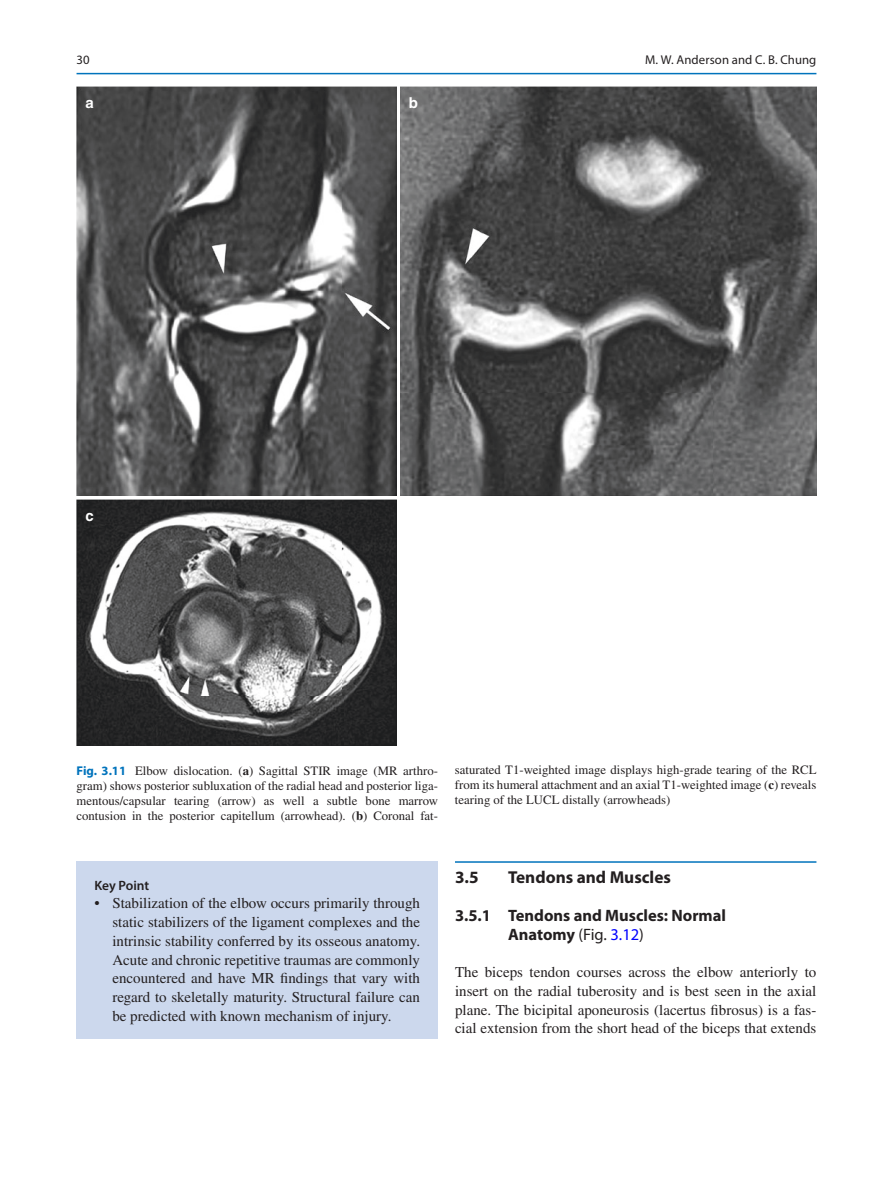
<style>
.page{position:relative;width:893px;height:1187px;background:#fff}
.page>*{position:absolute;margin:0;border:0;box-sizing:border-box;transform-origin:0 0}
.t1{font:700 17.25px "Myriad Pro";color:#231f20}
.t2{font:700 16.5px/18.8px "Myriad Pro";color:#231f20}
.t3{font:15px/18.8px "Times LT Std";color:#231f20;text-align:justify}
.t4{font:15px "Helvetica Bold 2";color:#fff}
.t5{font:600 13.5px "Myriad Pro";letter-spacing:-.005em;color:#231f20}
.t6{font:12.75px/15px "Times LT Std";color:#231f20;text-align:justify}
.t7{font:12.75px "Myriad Pro Regular 2";letter-spacing:.01em;color:#231f20}
.t8{font:12.75px "Myriad Pro";color:#231f20}
.s1{font-family:"Myriad Pro";font-weight:700;color:#0073bc}
.s2{font-weight:700}
.s3{font-weight:400}
.s4{font-weight:400;color:#00f}
</style>
<div class="page">
<hr style="left:455px;top:861px;width:361px;height:1px;background:#0073bc">
<img style="left:77px;top:87px;width:319px;height:408px">
<img style="left:400px;top:87px;width:416px;height:408px">
<img style="left:77px;top:500px;width:319px;height:246px">
<div style="left:77px;top:861px;width:361px;height:177px;background:#ccd8ed"></div>
<hr style="left:77px;top:73px;width:739px;height:1px;background:#0073bc">
<p class="t8" style="left:77px;top:52px;width:15px">30</p>
<p class="t4" style="left:85px;top:94px;width:10px">a</p>
<p class="t4" style="left:409px;top:94px;width:11px">b</p>
<p class="t4" style="left:85px;top:507px;width:10px">c</p>
<p class="t7" style="left:645px;top:52px;width:173px">M. W. Anderson and C. B. Chung</p>
<p class="t6" style="left:77px;top:762px;width:363px"><span class="s1">Fig. 3.11</span> Elbow dislocation. (<span class="s2">a</span>) Sagittal STIR image (MR arthro&shy;gram) shows posterior subluxation of the radial head and posterior liga&shy;mentous/capsular tearing (arrow) as well a subtle bone marrow contusion in the posterior capitellum (arrowhead). (<span class="s2">b</span>) Coronal fat-</p>
<p class="t6" style="left:455px;top:762px;width:363px">saturated T1-weighted image displays high-grade tearing of the RCL from its humeral attachment and an axial T1-weighted image (<span class="s2">c</span>) reveals tearing of the LUCL distally (arrowheads)</p>
<p class="t5" style="left:94px;top:876px;width:56px">Key Point</p>
<p class="t3" style="left:112px;top:893px;width:309px;text-indent:-18px">• Stabilization of the elbow occurs primarily through static stabilizers of the ligament complexes and the intrinsic stability conferred by its osseous anatomy.<br>Acute and chronic repetitive traumas are commonly encountered and have MR findings that vary with regard to skeletally maturity. Structural failure can be predicted with known mechanism of injury.</p>
<p class="t1" style="left:455px;top:866px;width:25px">3.5</p>
<p class="t1" style="left:508px;top:866px;width:164px">Tendons and Muscles</p>
<p class="t2" style="left:508px;top:905px;width:219px;text-indent:-53px">3.5.1 Tendons and Muscles: Normal<br>Anatomy <span class="s3">(Fig.</span> <span class="s4">3.12</span><span class="s3">)</span></p>
<p class="t3" style="left:455px;top:962px;width:363px">The biceps tendon courses across the elbow anteriorly to insert on the radial tuberosity and is best seen in the axial plane. The bicipital aponeurosis (lacertus fibrosus) is a fas&shy;cial extension from the short head of the biceps that extends</p>
</div>
